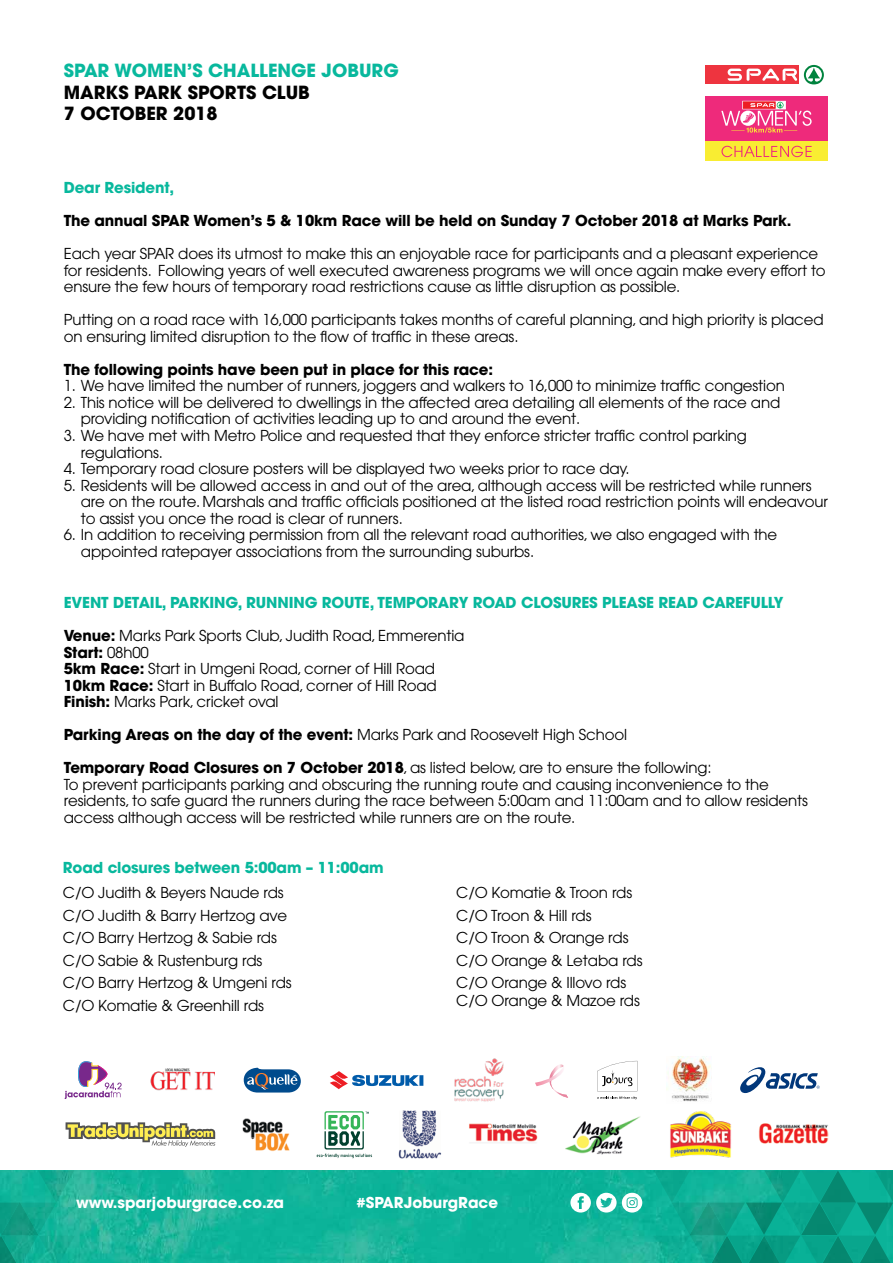
<style>
.page{position:relative;width:893px;height:1263px;background:#fff}
.page>*{position:absolute;margin:0;border:0;box-sizing:border-box;transform-origin:0 0}
.t1{font:700 18px "Avant Garde";color:#000}
.t2{font:700 18px "Avant Garde";color:#08b89d}
.t3{font:15px/16.5px "Avant Garde";letter-spacing:-.01em;color:#000}
.t4{font:700 15px "Avant Garde";letter-spacing:-.01em;color:#000}
.t5{font:700 15px "Avant Garde";letter-spacing:-.01em;color:#08b89d}
.t6{font:700 15px "Avant Garde";color:#fff}
.s1{font-weight:700}
.s2{font-weight:400}
</style>
<div class="page">
<img style="left:75px;top:1170px;width:578px;height:93px">
<svg style="left:653px;top:1170px;width:240px;height:93px"></svg>
<svg style="left:0;top:1170px;width:75px;height:93px"></svg>
<svg style="left:570px;top:1193px;width:72px;height:19px"></svg>
<svg style="left:244px;top:1068px;width:57px;height:24px"></svg>
<svg style="left:330px;top:1071px;width:93px;height:18px"></svg>
<img style="left:454px;top:1058px;width:50px;height:44px">
<svg style="left:597px;top:1061px;width:40px;height:38px"></svg>
<img style="left:666px;top:1056px;width:45px;height:46px">
<svg style="left:740px;top:1067px;width:80px;height:26px"></svg>
<img style="left:151px;top:1068px;width:64px;height:23px">
<svg style="left:65px;top:1061px;width:57px;height:38px"></svg>
<svg style="left:535px;top:1064px;width:33px;height:34px"></svg>
<img style="left:469px;top:1123px;width:69px;height:19px">
<img style="left:758px;top:1123px;width:70px;height:21px">
<svg style="left:66px;top:1122px;width:149px;height:25px"></svg>
<img style="left:565px;top:1116px;width:76px;height:39px">
<svg style="left:317px;top:1111px;width:55px;height:47px"></svg>
<img style="left:242px;top:1118px;width:48px;height:34px">
<img style="left:399px;top:1110px;width:42px;height:49px">
<img style="left:670px;top:1112px;width:62px;height:46px">
<div style="left:705px;top:65px;width:94px;height:19px;background:#ee343f"></div>
<svg style="left:804px;top:65px;width:20px;height:19px"></svg>
<svg style="left:728px;top:69px;width:69px;height:12px"></svg>
<div style="left:705px;top:96px;width:123px;height:46px;background:#ee2a7b"></div>
<div style="left:743px;top:101px;width:42px;height:8px;border:1px solid #fff"></div>
<div style="left:705px;top:142px;width:123px;height:19px;background:#f9ed32"></div>
<svg style="left:721px;top:146px;width:91px;height:11px"></svg>
<svg style="left:721px;top:102px;width:91px;height:31px"></svg>
<p class="t2" style="left:64px;top:59px;width:336px">SPAR WOMEN’S CHALLENGE JOBURG</p>
<p class="t1" style="left:64px;top:80px;width:248px">MARKS PARK SPORTS CLUB</p>
<p class="t1" style="left:64px;top:102px;width:155px">7 OCTOBER 2018</p>
<p class="t5" style="left:64px;top:178px;width:112px">Dear Resident,</p>
<p class="t4" style="left:64px;top:211px;width:729px">The annual SPAR Women’s 5 &amp; 10km Race will be held on Sunday 7 October 2018 at Marks Park.</p>
<p class="t3" style="left:64px;top:246px;width:763px">Each year SPAR does its utmost to make this an enjoyable race for participants and a pleasant experience for residents. Following years of well executed awareness programs we will once again make every effort to ensure the few hours of temporary road restrictions cause as little disruption as possible.</p>
<p class="t3" style="left:64px;top:312px;width:761px">Putting on a road race with 16,000 participants takes months of careful planning, and high priority is placed on ensuring limited disruption to the flow of traffic in these areas.</p>
<p class="t4" style="left:64px;top:360px;width:431px">The following points have been put in place for this race:</p>
<p class="t3" style="left:64px;top:378px;width:723px">1. We have limited the number of runners, joggers and walkers to 16,000 to minimize traffic congestion</p>
<p class="t3" style="left:81px;top:394px;width:701px;text-indent:-17px">2. This notice will be delivered to dwellings in the affected area detailing all elements of the race and providing notification of activities leading up to and around the event.</p>
<p class="t3" style="left:81px;top:427px;width:668px;text-indent:-17px">3. We have met with Metro Police and requested that they enforce stricter traffic control parking regulations.</p>
<p class="t3" style="left:64px;top:460px;width:567px">4. Temporary road closure posters will be displayed two weeks prior to race day.</p>
<p class="t3" style="left:81px;top:477px;width:748px;text-indent:-17px">5. Residents will be allowed access in and out of the area, although access will be restricted while runners are on the route. Marshals and traffic officials positioned at the listed road restriction points will endeavour to assist you once the road is clear of runners.</p>
<p class="t3" style="left:81px;top:526px;width:698px;text-indent:-17px">6. In addition to receiving permission from all the relevant road authorities, we also engaged with the appointed ratepayer associations from the surrounding suburbs.</p>
<p class="t5" style="left:64px;top:593px;width:721px">EVENT DETAIL, PARKING, RUNNING ROUTE, TEMPORARY ROAD CLOSURES PLEASE READ CAREFULLY</p>
<p class="t3" style="left:64px;top:627px;width:402px"><span class="s1">Venue:</span> Marks Park Sports Club, Judith Road, Emmerentia</p>
<p class="t4" style="left:64px;top:642px;width:87px">Start: <span class="s2">08h00</span></p>
<p class="t3" style="left:64px;top:660px;width:373px"><span class="s1">5km Race:</span> Start in Umgeni Road, corner of Hill Road</p>
<p class="t3" style="left:64px;top:677px;width:375px"><span class="s1">10km Race:</span> Start in Buffalo Road, corner of Hill Road</p>
<p class="t3" style="left:64px;top:693px;width:216px"><span class="s1">Finish:</span> Marks Park, cricket oval</p>
<p class="t4" style="left:64px;top:725px;width:565px">Parking Areas on the day of the event: <span class="s2">Marks Park and Roosevelt High School</span></p>
<p class="t3" style="left:64px;top:759px;width:649px"><span class="s1">Temporary Road Closures on 7 October 2018</span>, as listed below, are to ensure the following:</p>
<p class="t3" style="left:64px;top:776px;width:746px">To prevent participants parking and obscuring the running route and causing inconvenience to the residents, to safe guard the runners during the race between 5:00am and 11:00am and to allow residents access although access will be restricted while runners are on the route.</p>
<p class="t5" style="left:63px;top:858px;width:322px">Road closures between 5:00am – 11:00am</p>
<p class="t3" style="left:63px;top:885px;width:222px">C/O Judith &amp; Beyers Naude rds</p>
<p class="t3" style="left:63px;top:907px;width:226px">C/O Judith &amp; Barry Hertzog ave</p>
<p class="t3" style="left:63px;top:930px;width:215px">C/O Barry Hertzog &amp; Sabie rds</p>
<p class="t3" style="left:63px;top:952px;width:201px">C/O Sabie &amp; Rustenburg rds</p>
<p class="t3" style="left:63px;top:975px;width:230px">C/O Barry Hertzog &amp; Umgeni rds</p>
<p class="t3" style="left:63px;top:997px;width:203px">C/O Komatie &amp; Greenhill rds</p>
<p class="t3" style="left:456px;top:885px;width:177px">C/O Komatie &amp; Troon rds</p>
<p class="t3" style="left:456px;top:907px;width:137px">C/O Troon &amp; Hill rds</p>
<p class="t3" style="left:456px;top:930px;width:174px">C/O Troon &amp; Orange rds</p>
<p class="t3" style="left:456px;top:952px;width:188px">C/O Orange &amp; Letaba rds</p>
<p class="t3" style="left:456px;top:975px;width:171px">C/O Orange &amp; Illovo rds</p>
<p class="t3" style="left:456px;top:993px;width:185px">C/O Orange &amp; Mazoe rds</p>
<p class="t6" style="left:76px;top:1193px;width:210px">www.sparjoburgrace.co.za</p>
<p class="t6" style="left:356px;top:1193px;width:143px">#SPARJoburgRace</p>
</div>
